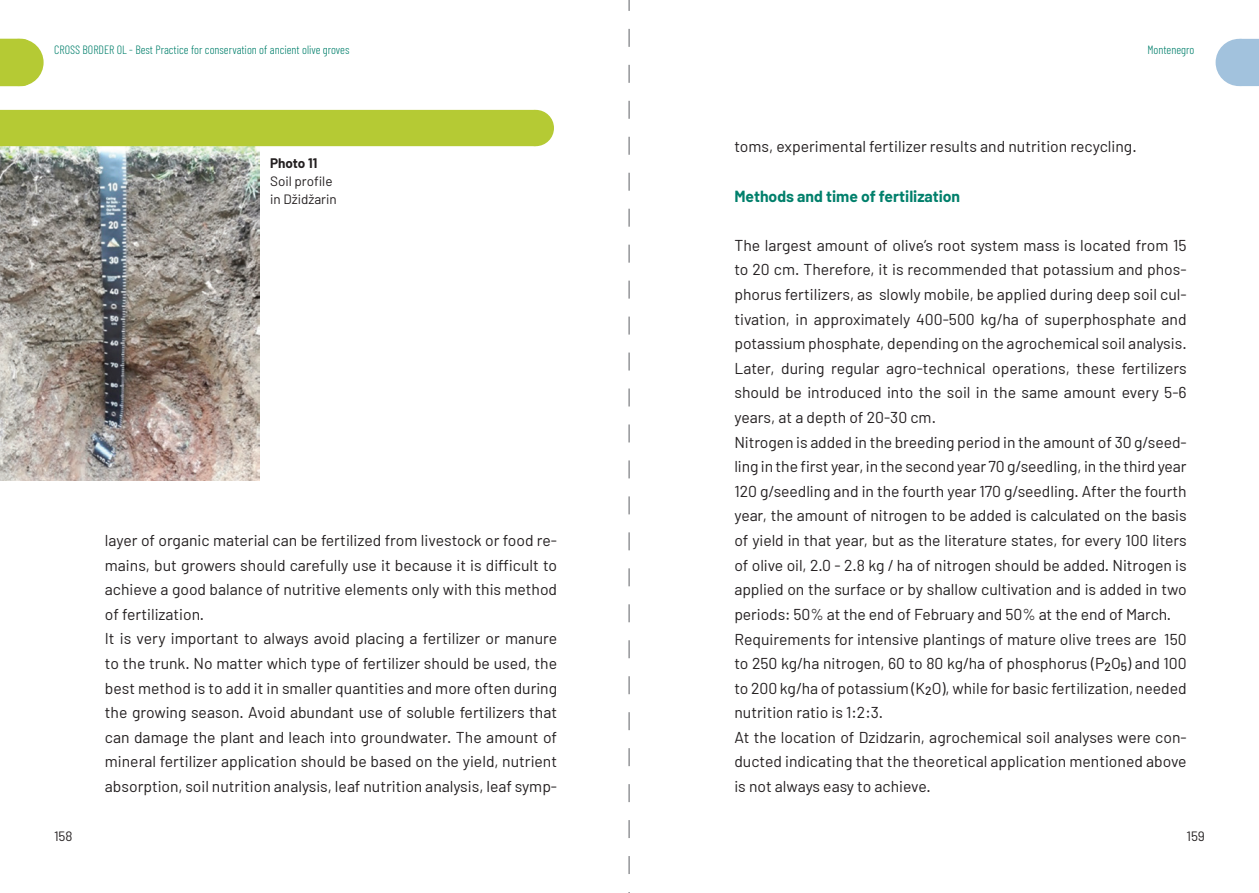
<style>
.page{position:relative;width:1259px;height:893px;background:#fff}
.page>*{position:absolute;margin:0;border:0;box-sizing:border-box;transform-origin:0 0}
.t1{font:15.75px/24.6px "Barlow";color:#231f20}
.t2{font:700 15.75px "Barlow";color:#007f6b}
.t3{font:13.5px/18px "Barlow";color:#231f20}
.t4{font:700 13.5px "Barlow";color:#231f20}
.t5{font:300 12px "Barlow Condensed";color:#007f6b}
</style>
<div class="page">
<svg style="left:0;top:39px;width:44px;height:47px;background:#bed04c"></svg>
<svg style="left:1215px;top:39px;width:44px;height:47px;background:#adc9e1"></svg>
<img style="left:0;top:146px;width:260px;height:334px">
<div style="left:518px;top:110px;width:36px;height:36px;background:#b5ca34;border-radius:50%"></div>
<div style="left:0;top:110px;width:542px;height:36px;background:#b5ca34"></div>
<svg style="left:628px;top:0;width:2px;height:893px"></svg>
<p class="t5" style="left:54px;top:42px;width:297px">CROSS BORDER OL - Best Practice for conservation of ancient olive groves</p>
<p class="t5" style="left:1147px;top:42px;width:48px">Montenegro</p>
<p class="t4" style="left:270px;top:155px;width:49px">Photo 11</p>
<p class="t3" style="left:270px;top:172px;width:68px">Soil profile in Džidžarin</p>
<p class="t1" style="left:105px;top:528px;width:454px">layer of organic material can be fertilized from livestock or food re&shy;mains, but growers should carefully use it because it is difficult to achieve a good balance of nutritive elements only with this method of fertilization.<br>It is very important to always avoid placing a fertilizer or manure to the trunk. No matter which type of fertilizer should be used, the best method is to add it in smaller quantities and more often during the growing season. Avoid abundant use of soluble fertilizers that can damage the plant and leach into groundwater. The amount of mineral fertilizer application should be based on the yield, nutrient absorption, soil nutrition analysis, leaf nutrition analysis, leaf symp-</p>
<p class="t1" style="left:734px;top:134px;width:404px">toms, experimental fertilizer results and nutrition recycling.</p>
<p class="t2" style="left:734px;top:186px;width:227px">Methods and time of fertilization</p>
<p class="t1" style="left:734px;top:232px;width:454px">The largest amount of olive’s root system mass is located from 15 to 20 cm. Therefore, it is recommended that potassium and phos&shy;phorus fertilizers, as slowly mobile, be applied during deep soil cul&shy;tivation, in approximately 400-500 kg/ha of superphosphate and potassium phosphate, depending on the agrochemical soil analysis.<br>Later, during regular agro-technical operations, these fertilizers should be introduced into the soil in the same amount every 5-6 years, at a depth of 20-30 cm.<br>Nitrogen is added in the breeding period in the amount of 30 g/seed&shy;ling in the first year, in the second year 70 g/seedling, in the third year 120 g/seedling and in the fourth year 170 g/seedling. After the fourth year, the amount of nitrogen to be added is calculated on the basis of yield in that year, but as the literature states, for every 100 liters of olive oil, 2.0 - 2.8 kg / ha of nitrogen should be added. Nitrogen is applied on the surface or by shallow cultivation and is added in two periods: 50% at the end of February and 50% at the end of March.<br>Requirements for intensive plantings of mature olive trees are 150 to 250 kg/ha nitrogen, 60 to 80 kg/ha of phosphorus (P<sub>2</sub>O<sub>5</sub>) and 100 to 200 kg/ha of potassium (K<sub>2</sub>O), while for basic fertilization, needed nutrition ratio is 1:2:3.<br>At the location of Dzidzarin, agrochemical soil analyses were con&shy;ducted indicating that the theoretical application mentioned above is not always easy to achieve.</p>
<p class="t3" style="left:54px;top:827px;width:20px">158</p>
<p class="t3" style="left:1186px;top:827px;width:20px">159</p>
</div>
